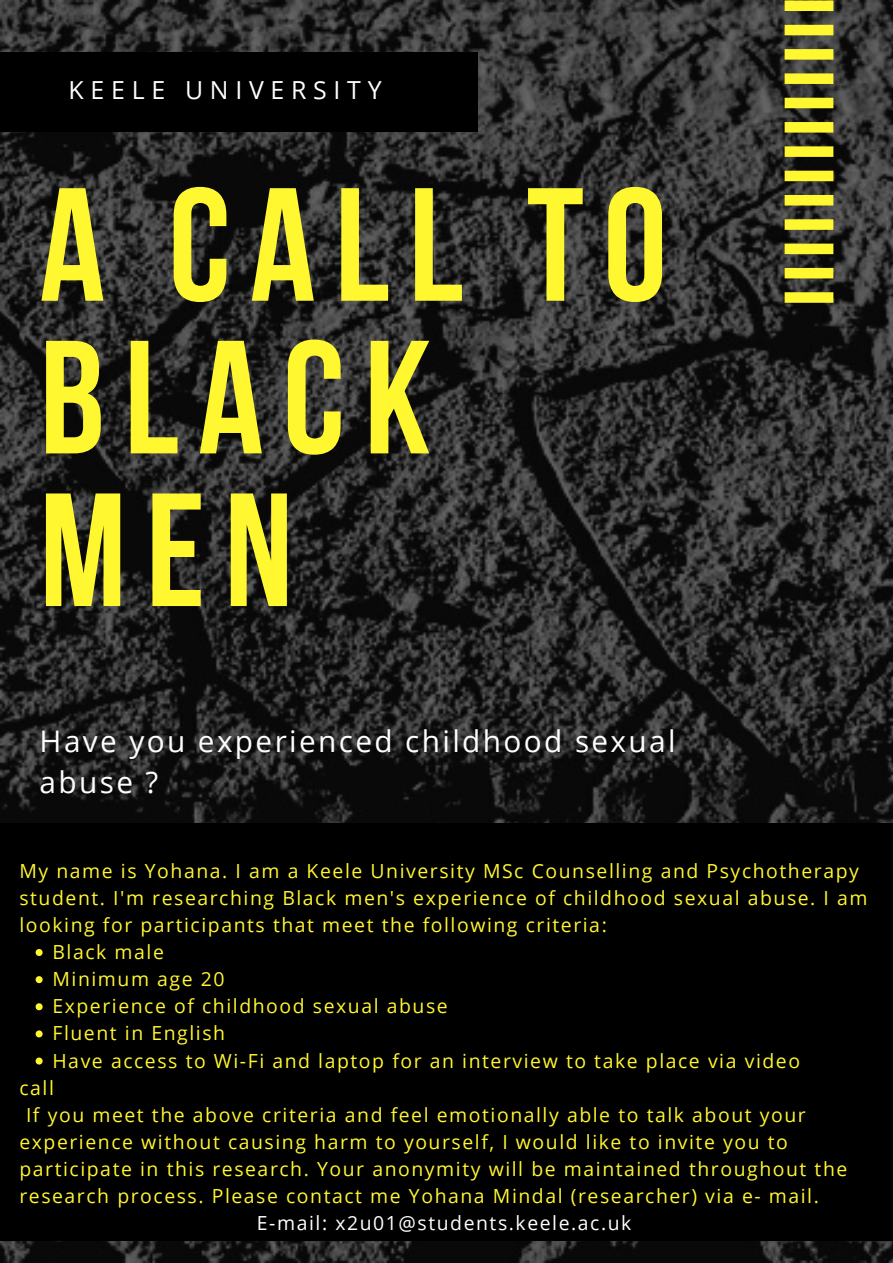
<style>
.page{position:relative;width:893px;height:1263px;background:#fff}
.page>*{position:absolute;margin:0;border:0;box-sizing:border-box;transform-origin:0 0}
.t1{font:700 160.8px/152.6px "Bebas Neue";letter-spacing:.12em;color:#fff72f}
.t2{font:29.78px/41.6px "Open Sans";letter-spacing:.08em;color:#fff}
.t3{font:24.9px "Open Sans";letter-spacing:.27em;color:#fff}
.t4{font:19.42px/27.2px "Open Sans";letter-spacing:.08em;color:#fff72f}
.t5{font:19.42px "Open Sans";letter-spacing:.08em;color:#fff}
</style>
<div class="page">
<img style="left:0;top:0;width:893px;height:1263px">
<div style="left:0;top:823px;width:893px;height:417px;background:#000"></div>
<svg style="left:36px;top:949px;width:7px;height:7px"></svg>
<svg style="left:36px;top:976px;width:7px;height:7px"></svg>
<svg style="left:36px;top:1003px;width:7px;height:7px"></svg>
<svg style="left:36px;top:1030px;width:7px;height:7px"></svg>
<svg style="left:36px;top:1057px;width:7px;height:7px"></svg>
<div style="left:0;top:52px;width:478px;height:80px;background:#000"></div>
<svg style="left:784px;top:0;width:49px;height:303px;background:#8a872e"></svg>
<p class="t3" style="left:69px;top:72px;width:314px">KEELE UNIVERSITY</p>
<p class="t1" style="left:40px;top:184px;width:629px">A CALL TO<br>BLACK</p>
<p class="t1" style="left:40px;top:489px;width:255px">MEN</p>
<p class="t2" style="left:40px;top:719px;width:637px">Have you experienced childhood sexual abuse ?</p>
<p class="t4" style="left:19px;top:856px;width:849px">My name is Yohana. I am a Keele University MSc Counselling and Psychotherapy student. I'm researching Black men's experience of childhood sexual abuse. I am looking for participants that meet the following criteria:</p>
<p class="t4" style="left:52px;top:938px;width:113px">Black male</p>
<p class="t4" style="left:52px;top:965px;width:174px">Minimum age 20</p>
<p class="t4" style="left:52px;top:992px;width:397px">Experience of childhood sexual abuse</p>
<p class="t4" style="left:52px;top:1019px;width:174px">Fluent in English</p>
<p class="t4" style="left:52px;top:1046px;width:749px">Have access to Wi-Fi and laptop for an interview to take place via video</p>
<p class="t4" style="left:19px;top:1073px;width:36px">call</p>
<p class="t4" style="left:19px;top:1101px;width:829px;text-indent:7px">If you meet the above criteria and feel emotionally able to talk about your experience without causing harm to yourself, I would like to invite you to participate in this research. Your anonymity will be maintained throughout the research process. Please contact me Yohana Mindal (researcher) via e- mail.</p>
<p class="t5" style="left:257px;top:1210px;width:376px">E-mail: x2u01@students.keele.ac.uk</p>
</div>
